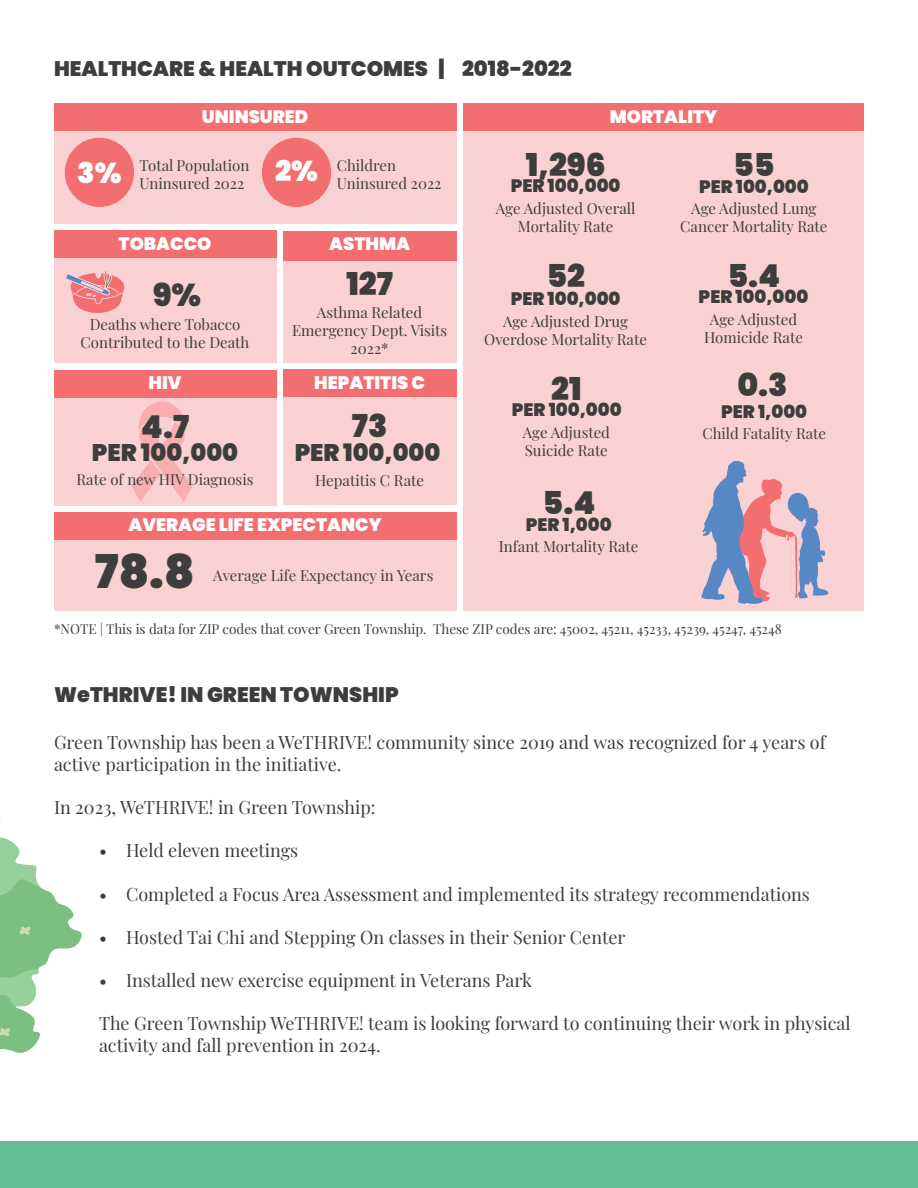
<style>
.page{position:relative;width:918px;height:1188px;background:#fff}
.page>*{position:absolute;margin:0;border:0;box-sizing:border-box;transform-origin:0 0}
.Extra_Large_Gray_Font{font:900 46.5px "Poppins";color:#3d3d3d}
.Large_Gray_Font{font:900 31.5px "Poppins";color:#3d3d3d}
.Extra_Large_Gray_Font-2{font:900 31.5px "Poppins";color:#3d3d3d}
.Large_White_Font_2{font:900 28.5px "Poppins";color:#fff}
.Large_White_Font{font:900 24px "Poppins";color:#3d3d3d}
.Medium_White_Font{font:900 21px "Poppins";color:#3d3d3d}
.Main_Text{font:18px/21.6px "Playfair Display";color:#3d3d3d}
.Large_White_Font-2{font:900 18px "Poppins";color:#3d3d3d}
.t1{font:900 18px "Poppins";color:#fff}
.t2{font:15px/18px "Playfair Display";color:#3d3d3d;text-align:center}
.t3{font:13.5px "Playfair Display";color:#3d3d3d}
</style>
<div class="page">
<div style="left:0;top:1141px;width:918px;height:47px;background:#62bd94"></div>
<svg style="left:0;top:820px;width:82px;height:233px"></svg>
<div style="left:54px;top:104px;width:402px;height:120px;background:#fad1d2"></div>
<div style="left:54px;top:104px;width:402px;height:27px;background:#f26e70"></div>
<div style="left:65px;top:138px;width:69px;height:69px;background:#f26e70;border-radius:50%"></div>
<div style="left:262px;top:138px;width:69px;height:69px;background:#f26e70;border-radius:50%"></div>
<div style="left:54px;top:231px;width:222px;height:132px;background:#fad1d2"></div>
<div style="left:54px;top:231px;width:222px;height:27px;background:#f26e70"></div>
<svg style="left:66px;top:271px;width:59px;height:42px"></svg>
<div style="left:283px;top:231px;width:173px;height:132px;background:#fad1d2"></div>
<div style="left:283px;top:231px;width:173px;height:30px;background:#f26e70"></div>
<div style="left:54px;top:370px;width:222px;height:135px;background:#fad1d2"></div>
<div style="left:54px;top:370px;width:222px;height:27px;background:#f26e70"></div>
<svg style="left:132px;top:401px;width:60px;height:101px"></svg>
<div style="left:283px;top:370px;width:173px;height:135px;background:#fad1d2"></div>
<div style="left:283px;top:370px;width:173px;height:27px;background:#f26e70"></div>
<div style="left:54px;top:512px;width:402px;height:99px;background:#fad1d2"></div>
<div style="left:54px;top:512px;width:402px;height:27px;background:#f26e70"></div>
<div style="left:463px;top:104px;width:401px;height:507px;background:#fad1d2"></div>
<div style="left:463px;top:104px;width:401px;height:27px;background:#f26e70"></div>
<svg style="left:701px;top:461px;width:127px;height:143px"></svg>
<p class="Medium_White_Font" style="left:54px;top:57px;width:519px">HEALTHCARE &amp; HEALTH OUTCOMES | 2018-2022</p>
<p class="Large_White_Font_2" style="left:77px;top:156px;width:46px">3%</p>
<p class="t1" style="left:202px;top:106px;width:108px">UNINSURED</p>
<p class="t2" style="left:140px;top:156px;width:111px;text-align:left">Total Population<br>Uninsured 2022</p>
<p class="t2" style="left:337px;top:156px;width:61px">Children</p>
<p class="Large_White_Font_2" style="left:275px;top:155px;width:44px">2%</p>
<p class="t2" style="left:337px;top:174px;width:106px">Uninsured 2022</p>
<p class="t1" style="left:119px;top:233px;width:94px">TOBACCO</p>
<p class="t1" style="left:329px;top:233px;width:82px">ASTHMA</p>
<p class="Large_Gray_Font" style="left:153px;top:277px;width:50px">9%</p>
<p class="t2" style="left:81px;top:314px;width:170px">Deaths where Tobacco<br>Contributed to the Death</p>
<p class="Large_Gray_Font" style="left:346px;top:266px;width:48px">127</p>
<p class="t2" style="left:292px;top:302px;width:157px">Asthma Related<br>Emergency Dept. Visits<br>2022*</p>
<p class="t1" style="left:148px;top:372px;width:35px">HIV</p>
<p class="t1" style="left:314px;top:372px;width:112px">HEPATITIS C</p>
<p class="Large_Gray_Font" style="left:141px;top:409px;width:50px">4.7</p>
<p class="Large_Gray_Font" style="left:352px;top:408px;width:37px">73</p>
<p class="Large_White_Font" style="left:92px;top:439px;width:148px">PER 100,000</p>
<p class="Large_White_Font" style="left:295px;top:439px;width:147px">PER 100,000</p>
<p class="t2" style="left:77px;top:469px;width:178px">Rate of new HIV Diagnosis</p>
<p class="t2" style="left:315px;top:470px;width:110px">Hepatitis C Rate</p>
<p class="t1" style="left:129px;top:515px;width:255px">AVERAGE LIFE EXPECTANCY</p>
<p class="Extra_Large_Gray_Font" style="left:95px;top:545px;width:101px">78.8</p>
<p class="t2" style="left:213px;top:566px;width:222px">Average Life Expectancy in Years</p>
<p class="t1" style="left:610px;top:106px;width:109px">MORTALITY</p>
<p class="Large_Gray_Font" style="left:526px;top:146px;width:81px">1,296</p>
<p class="Large_White_Font-2" style="left:511px;top:176px;width:111px">PER 100,000</p>
<p class="t2" style="left:496px;top:198px;width:141px">Age Adjusted Overall<br>Mortality Rate</p>
<p class="Large_Gray_Font" style="left:546px;top:257px;width:40px">52</p>
<p class="Large_White_Font-2" style="left:511px;top:288px;width:111px">PER 100,000</p>
<p class="t2" style="left:484px;top:311px;width:164px">Age Adjusted Drug<br>Overdose Mortality Rate</p>
<p class="Large_Gray_Font" style="left:551px;top:370px;width:32px">21</p>
<p class="Large_White_Font-2" style="left:512px;top:399px;width:111px">PER 100,000</p>
<p class="t2" style="left:523px;top:422px;width:89px">Age Adjusted</p>
<p class="t2" style="left:525px;top:440px;width:85px">Suicide Rate</p>
<p class="Large_Gray_Font" style="left:543px;top:485px;width:55px">5.4</p>
<p class="Large_White_Font-2" style="left:526px;top:514px;width:87px">PER 1,000</p>
<p class="t2" style="left:499px;top:537px;width:141px">Infant Mortality Rate</p>
<p class="Large_Gray_Font" style="left:733px;top:146px;width:43px">55</p>
<p class="Large_White_Font-2" style="left:699px;top:176px;width:111px">PER 100,000</p>
<p class="t2" style="left:680px;top:198px;width:149px">Age Adjusted Lung<br>Cancer Mortality Rate</p>
<p class="Large_Gray_Font" style="left:727px;top:257px;width:55px">5.4</p>
<p class="Large_White_Font-2" style="left:699px;top:287px;width:111px">PER 100,000</p>
<p class="t2" style="left:704px;top:309px;width:100px">Age Adjusted<br>Homicide Rate</p>
<p class="Extra_Large_Gray_Font-2" style="left:737px;top:366px;width:52px">0.3</p>
<p class="Large_White_Font-2" style="left:721px;top:401px;width:87px">PER 1,000</p>
<p class="t2" style="left:702px;top:424px;width:125px">Child Fatality Rate</p>
<p class="t3" style="left:54px;top:618px;width:729px">*NOTE | This is data for ZIP codes that cover Green Township. These ZIP codes are: 45002, 45211, 45233, 45239, 45247, 45248</p>
<p class="Medium_White_Font" style="left:54px;top:683px;width:346px">WeTHRIVE! IN GREEN TOWNSHIP</p>
<p class="Main_Text" style="left:54px;top:730px;width:773px">Green Township has been a WeTHRIVE! community since 2019 and was recognized for 4 years of active participation in the initiative.</p>
<p class="Main_Text" style="left:54px;top:795px;width:323px">In 2023, WeTHRIVE! in Green Township:</p>
<p class="Main_Text" style="left:99px;top:838px;width:201px">• Held eleven meetings</p>
<p class="Main_Text" style="left:99px;top:882px;width:712px">• Completed a Focus Area Assessment and implemented its strategy recommendations</p>
<p class="Main_Text" style="left:99px;top:925px;width:528px">• Hosted Tai Chi and Stepping On classes in their Senior Center</p>
<p class="Main_Text" style="left:99px;top:968px;width:435px">• Installed new exercise equipment in Veterans Park</p>
<p class="Main_Text" style="left:99px;top:1011px;width:753px">The Green Township WeTHRIVE! team is looking forward to continuing their work in physical activity and fall prevention in 2024.</p>
</div>
